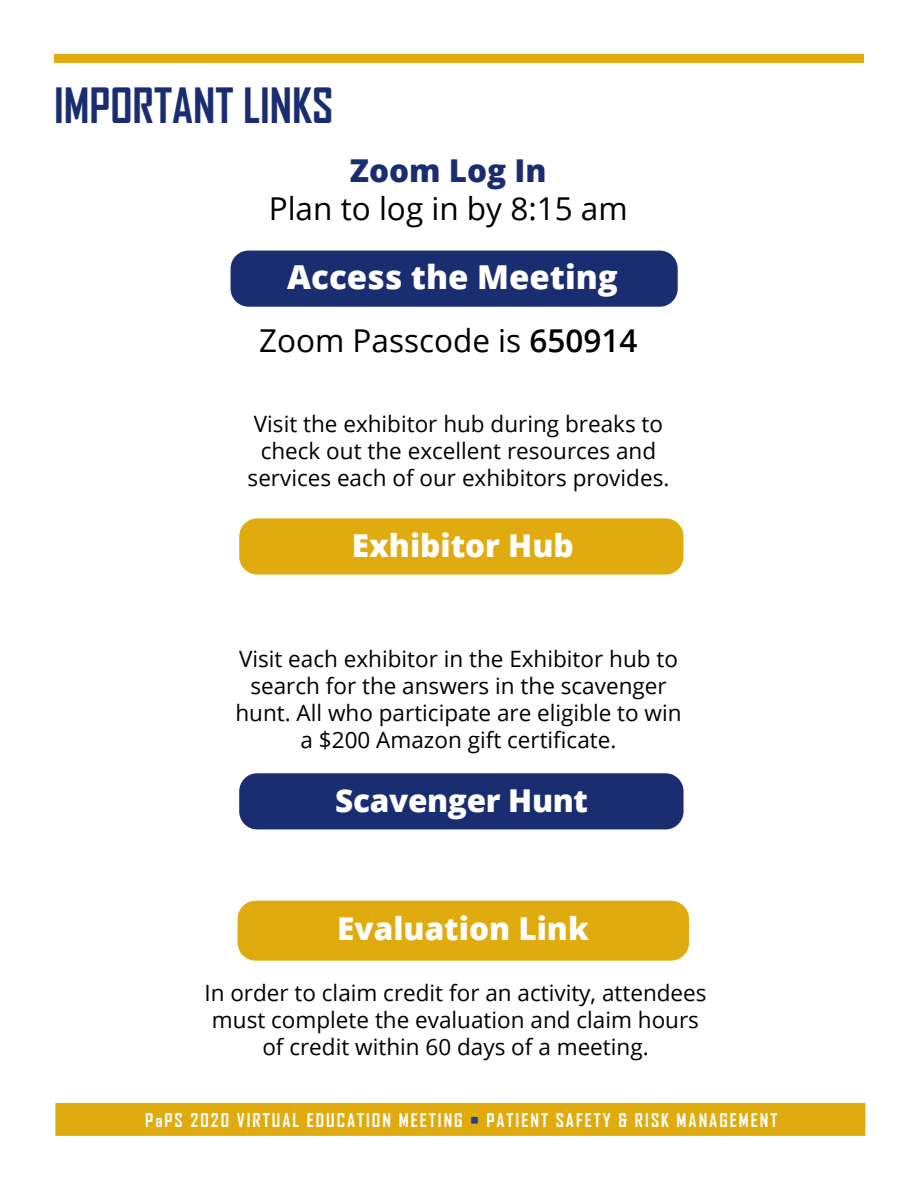
<style>
.page{position:relative;width:918px;height:1188px;background:#fff}
.page>*{position:absolute;margin:0;border:0;box-sizing:border-box;transform-origin:0 0}
.t1{font:700 46.5px "Agency FB";color:#192d70}
.t2{font:800 33px "Open Sans";color:#fff}
.t3{font:31.5px "Open Sans";color:#000}
.t4{font:800 31.5px "Open Sans";color:#fff}
.t5{font:800 31.5px "Open Sans";color:#192d70}
.t6{font:22.5px/27px "Open Sans";color:#000;text-align:center}
.t7{font:700 18px "Agency FB";letter-spacing:.11em;color:#fff}
.s1{font-weight:600}
.s2{color:#25408f}
</style>
<div class="page">
<div style="left:54px;top:54px;width:810px;height:9px;background:#e0ab0f"></div>
<div style="left:55px;top:1103px;width:810px;height:33px;background:#e0ab0f"></div>
<div style="left:231px;top:251px;width:447px;height:56px;background:#192d70;border-radius:18px"></div>
<div style="left:239px;top:518px;width:445px;height:57px;background:#e0ab0f;border-radius:18px"></div>
<div style="left:239px;top:773px;width:445px;height:56px;background:#192d70;border-radius:18px"></div>
<div style="left:238px;top:901px;width:451px;height:60px;background:#e0ab0f;border-radius:18px"></div>
<h1 class="t1" style="left:54px;top:76px;width:281px">IMPORTANT LINKS</h1>
<h3 class="t5" style="left:350px;top:146px;width:198px">Zoom Log In</h3>
<h3 class="t3" style="left:269px;top:187px;width:361px">Plan to log in by 8:15 am</h3>
<h2 class="t2" style="left:287px;top:252px;width:332px">Access the Meeting</h2>
<h3 class="t3" style="left:259px;top:319px;width:380px">Zoom Passcode is <span class="s1">650914</span></h3>
<p class="t6" style="left:248px;top:410px;width:423px">Visit the exhibitor hub during breaks to check out the excellent resources and services each of our exhibitors provides.</p>
<h3 class="t4" style="left:352px;top:522px;width:223px">Exhibitor Hub</h3>
<p class="t6" style="left:235px;top:645px;width:448px">Visit each exhibitor in the Exhibitor hub to search for the answers in the scavenger hunt. All who participate are eligible to win a $200 Amazon gift certificate.</p>
<h3 class="t4" style="left:335px;top:777px;width:254px">Scavenger Hunt</h3>
<h3 class="t4" style="left:337px;top:905px;width:253px">Evaluation Link</h3>
<p class="t6" style="left:204px;top:978px;width:504px">In order to claim credit for an activity, attendees must complete the evaluation and claim hours of credit within 60 days of a meeting.</p>
<p class="t7" style="left:145px;top:1109px;width:634px">PaPS 2020 VIRTUAL EDUCATION MEETING <span class="s2">•</span> PATIENT SAFETY &amp; RISK MANAGEMENT</p>
</div>
